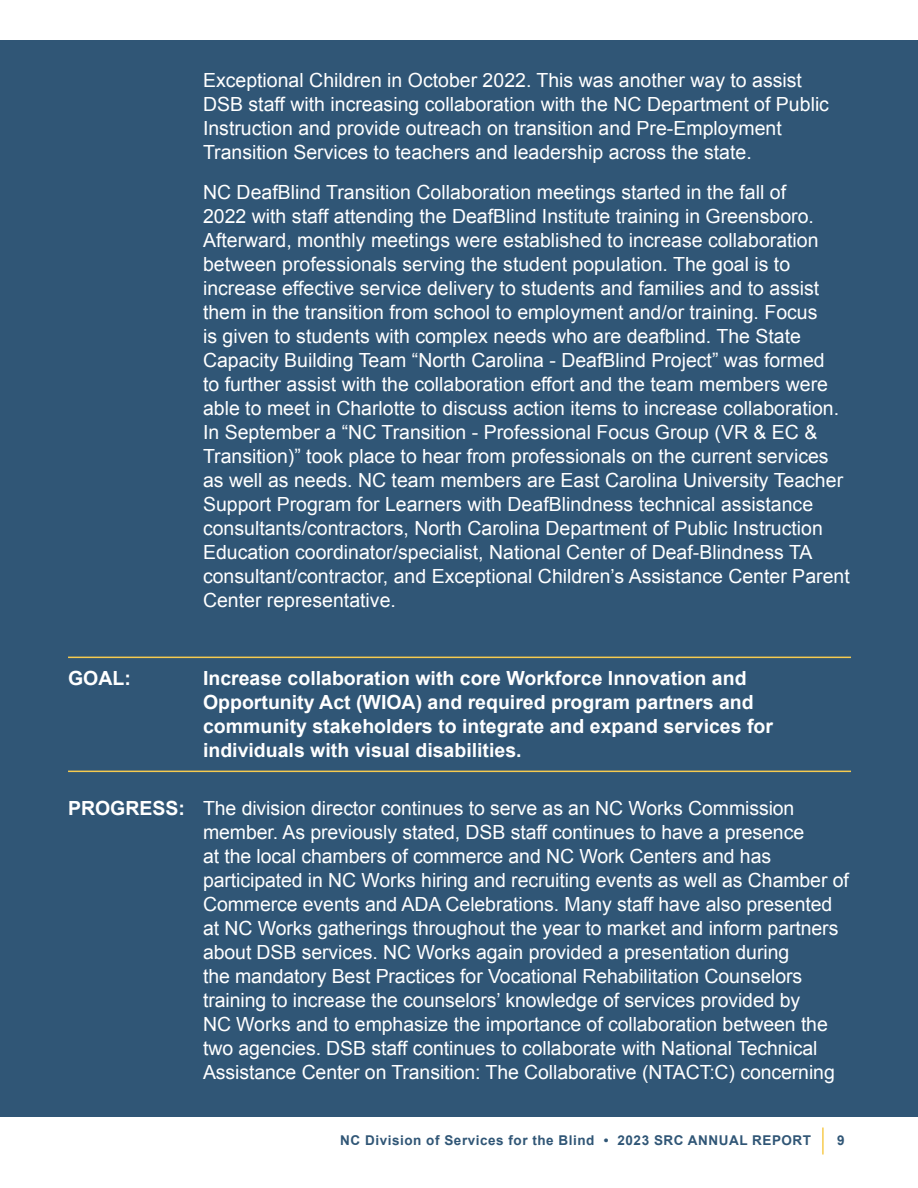
<style>
.page{position:relative;width:918px;height:1188px;background:#fff}
.page>*{position:absolute;margin:0;border:0;box-sizing:border-box;transform-origin:0 0}
.t1{font:19.5px/24px "Arial";color:#fff}
.t2{font:700 19.5px/24px "Arial";color:#fff}
.t3{font:700 13.5px "Arial";letter-spacing:.04em;color:#305676}
.s1{font-weight:700}
</style>
<div class="page">
<hr style="left:822px;top:1128px;width:2px;height:27px;background:#f7cb4f">
<div style="left:0;top:40px;width:918px;height:1077px;background:#305676"></div>
<hr style="left:68px;top:657px;width:783px;height:1px;background:#f7cb4f">
<hr style="left:68px;top:771px;width:783px;height:1px;background:#f7cb4f">
<p class="t1" style="left:203px;top:69px;width:628px">Exceptional Children in October 2022. This was another way to assist DSB staff with increasing collaboration with the NC Department of Public Instruction and provide outreach on transition and Pre-Employment Transition Services to teachers and leadership across the state.</p>
<p class="t1" style="left:203px;top:181px;width:648px">NC DeafBlind Transition Collaboration meetings started in the fall of<br>2022 with staff attending the DeafBlind Institute training in Greensboro.<br>Afterward, monthly meetings were established to increase collaboration between professionals serving the student population. The goal is to increase effective service delivery to students and families and to assist them in the transition from school to employment and/or training. Focus<br>is given to students with complex needs who are deafblind. The State Capacity Building Team “North Carolina - DeafBlind Project” was formed<br>to further assist with the collaboration effort and the team members were able to meet in Charlotte to discuss action items to increase collaboration.<br>In September a “NC Transition - Professional Focus Group (VR &amp; EC &amp; Transition)” took place to hear from professionals on the current services as well as needs. NC team members are East Carolina University Teacher Support Program for Learners with DeafBlindness technical assistance consultants/contractors, North Carolina Department of Public Instruction Education coordinator/specialist, National Center of Deaf-Blindness TA consultant/contractor, and Exceptional Children’s Assistance Center Parent Center representative.</p>
<p class="t2" style="left:68px;top:667px;width:64px">GOAL:</p>
<p class="t2" style="left:203px;top:667px;width:572px">Increase collaboration with core Workforce Innovation and Opportunity Act (WIOA) and required program partners and community stakeholders to integrate and expand services for individuals with visual disabilities.</p>
<p class="t1" style="left:203px;top:796px;width:647px;text-indent:-135px"><span class="s1">PROGRESS:</span> The division director continues to serve as an NC Works Commission member. As previously stated, DSB staff continues to have a presence<br>at the local chambers of commerce and NC Work Centers and has participated in NC Works hiring and recruiting events as well as Chamber of Commerce events and ADA Celebrations. Many staff have also presented at NC Works gatherings throughout the year to market and inform partners about DSB services. NC Works again provided a presentation during<br>the mandatory Best Practices for Vocational Rehabilitation Counselors training to increase the counselors’ knowledge of services provided by<br>NC Works and to emphasize the importance of collaboration between the two agencies. DSB staff continues to collaborate with National Technical Assistance Center on Transition: The Collaborative (NTACT:C) concerning</p>
<p class="t3" style="left:340px;top:1131px;width:472px">NC Division of Services for the Blind • 2023 SRC ANNUAL REPORT</p>
<p class="t3" style="left:837px;top:1131px;width:9px">9</p>
</div>
